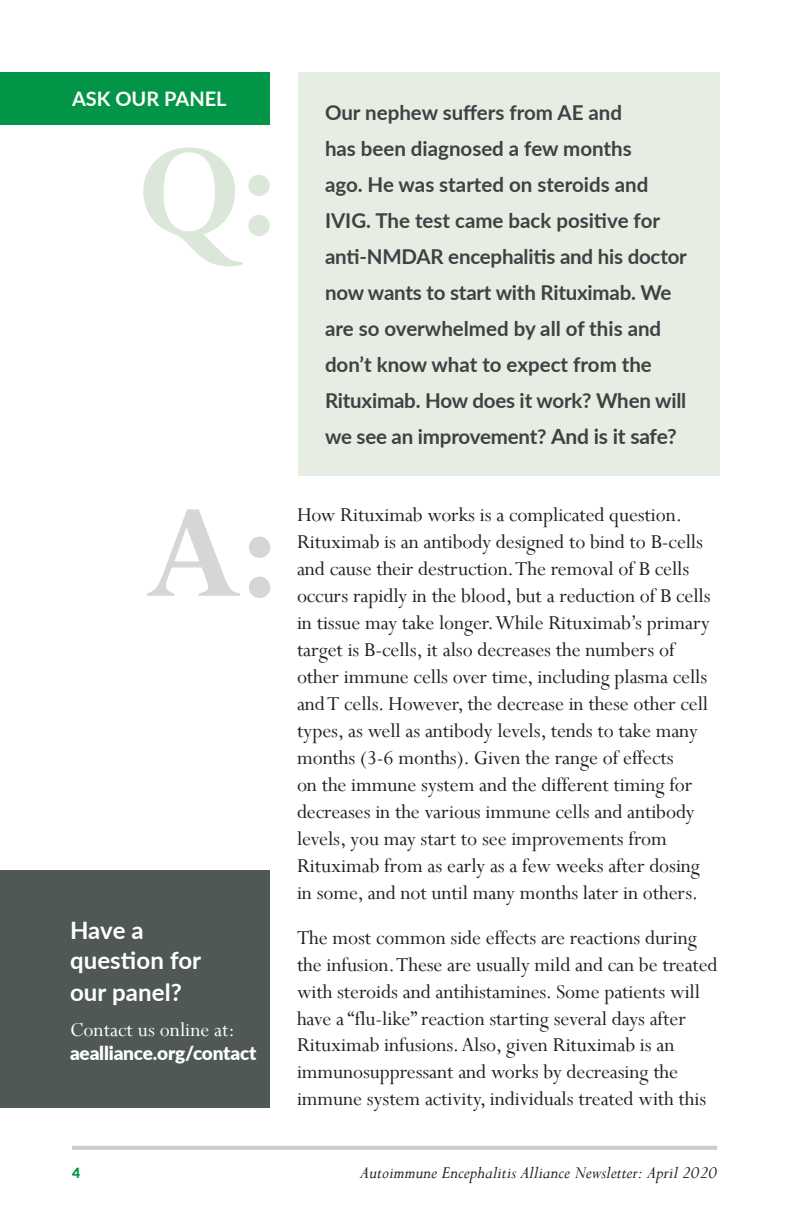
<style>
.page{position:relative;width:792px;height:1224px;background:#fff}
.page>*{position:absolute;margin:0;border:0;box-sizing:border-box;transform-origin:0 0}
.t1{font:700 144px "Perpetua";color:#dbe7d8}
.t2{font:700 144px "Perpetua";color:#d7d6d6}
.Heading_2{font:700 24px/31px "Lato";letter-spacing:.005em;color:#fff}
.t3{font:22px/27px "Perpetua";letter-spacing:-.005em;color:#231f20}
.t4{font:22px "Perpetua";color:#fff}
.Panel_Question{font:700 20.4px/36px "Lato";letter-spacing:-.005em;color:#414042}
.Section_Label{font:700 20px "Lato";color:#fff}
.t5{font:italic 19px "Perpetua";color:#231f20}
.t6{font:900 19px "Lato";letter-spacing:-.01em;color:#fff}
.t7{font:900 14px "Lato";color:#029548}
.s1{font-size:21px}
</style>
<div class="page">
<hr style="left:72px;top:1146px;width:645px;height:4px;background:#cdcccc">
<div style="left:298px;top:72px;width:422px;height:403px;background:#e6ede3"></div>
<div style="left:0;top:870px;width:270px;height:238px;background:#4f5757"></div>
<div style="left:0;top:72px;width:270px;height:52px;background:#029548"></div>
<p class="Section_Label" style="left:72px;top:84px;width:156px">ASK OUR PANEL</p>
<p class="t1" style="left:137px;top:102px;width:142px">Q:</p>
<p class="t2" style="left:146px;top:464px;width:134px">A:</p>
<p class="Heading_2" style="left:70px;top:914px;width:133px">Have a question for our panel?</p>
<p class="t4" style="left:70px;top:1016px;width:166px">Contact us online at:</p>
<p class="t6" style="left:70px;top:1039px;width:188px">aealliance.org/contact</p>
<p class="Panel_Question" style="left:325px;top:94px;width:363px">Our nephew suffers from AE and<br>has been diagnosed a few months<br>ago. He was started on steroids and IVIG. The test came back positive for anti-NMDAR encephalitis and his doctor now wants to start with Rituximab. We are so overwhelmed by all of this and don’t know what to expect from the Rituximab. How does it work? When will we see an improvement? <span class="s1">And is it safe?</span></p>
<p class="t3" style="left:297px;top:500px;width:415px">How Rituximab works is a complicated question.<br>Rituximab is an antibody designed to bind to B-cells and cause their destruction. The removal of B cells occurs rapidly in the blood, but a reduction of B cells in tissue may take longer. While Rituximab’s primary target is B-cells, it also decreases the numbers of other immune cells over time, including plasma cells and T cells. However, the decrease in these other cell types, as well as antibody levels, tends to take many months (3-6 months). Given the range of effects<br>on the immune system and the different timing for decreases in the various immune cells and antibody levels, you may start to see improvements from Rituximab from as early as a few weeks after dosing in some, and not until many months later in others.</p>
<p class="t3" style="left:297px;top:923px;width:422px">The most common side effects are reactions during the infusion. These are usually mild and can be treated with steroids and antihistamines. Some patients will have a “flu-like” reaction starting several days after Rituximab infusions. Also, given Rituximab is an immunosuppressant and works by decreasing the immune system activity, individuals treated with this</p>
<p class="t7" style="left:72px;top:1162px;width:10px">4</p>
<p class="t5" style="left:360px;top:1161px;width:358px">Autoimmune Encephalitis Alliance Newsletter: April 2020</p>
</div>
